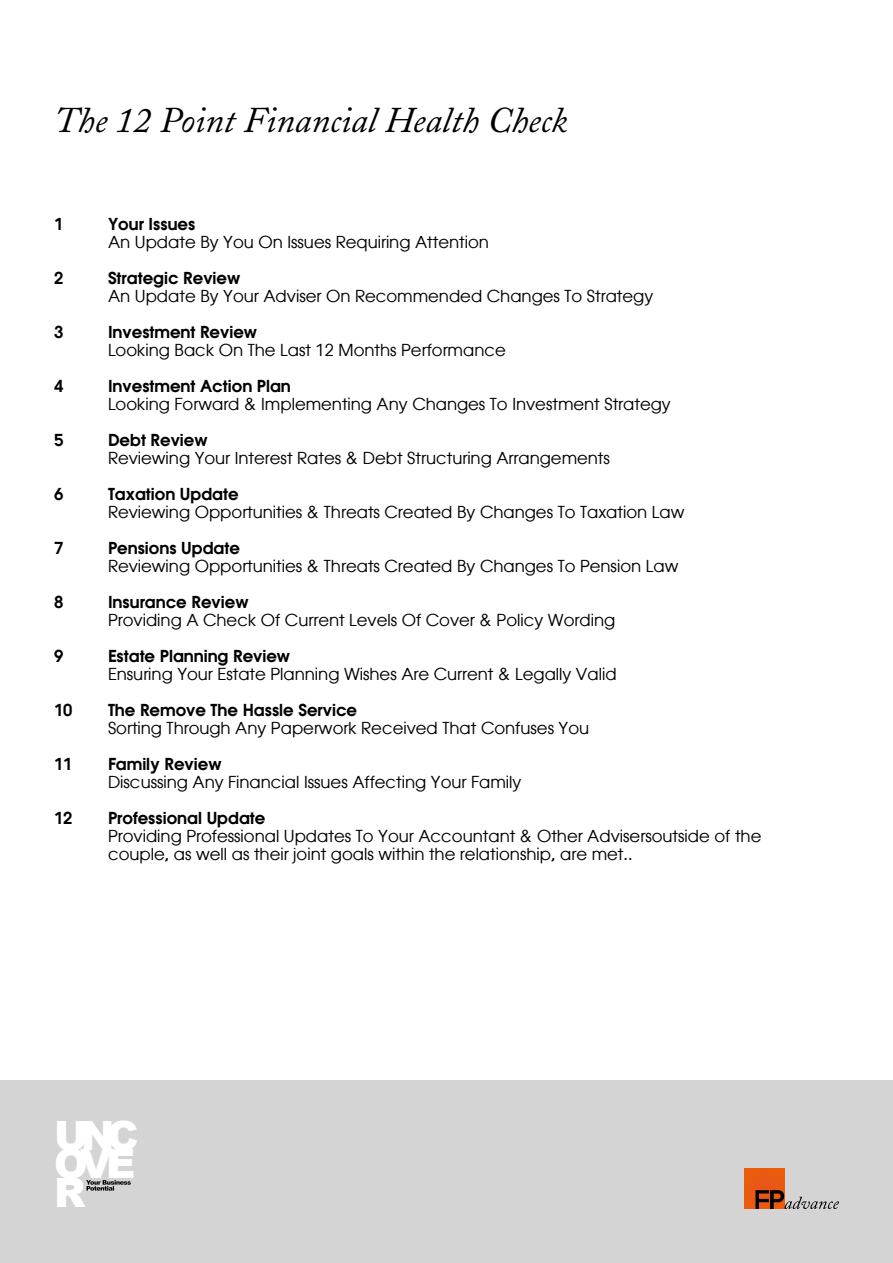
<style>
.page{position:relative;width:893px;height:1263px;background:#fff}
.page>*{position:absolute;margin:0;border:0;box-sizing:border-box;transform-origin:0 0}
.t1{font:900 40.35px/28.8px "Arial";letter-spacing:-.175em;color:#fff;text-align:justify}
.t2{font:italic 36px "Adobe Caslon";color:#000}
.t3{font:16.5px/18px "Atlanta";color:#000}
.t4{font:600 16.5px "Atlanta";color:#000}
</style>
<div class="page">
<div style="left:0;top:1081px;width:893px;height:182px;background:#d4d4d4"></div>
<svg style="left:86px;top:1180px;width:45px;height:10px"></svg>
<div style="left:744px;top:1169px;width:40px;height:40px;background:#ea5911"></div>
<svg style="left:755px;top:1190px;width:84px;height:19px"></svg>
<h2 class="t2" style="left:54px;top:100px;width:515px">The 12 Point Financial Health Check</h2>
<p class="t4" style="left:54px;top:212px;width:11px">1</p>
<p class="t4" style="left:108px;top:212px;width:89px">Your Issues</p>
<p class="t3" style="left:108px;top:232px;width:382px">An Update By You On Issues Requiring Attention</p>
<p class="t4" style="left:54px;top:266px;width:11px">2</p>
<p class="t4" style="left:108px;top:266px;width:134px">Strategic Review</p>
<p class="t3" style="left:108px;top:286px;width:547px">An Update By Your Adviser On Recommended Changes To Strategy</p>
<p class="t4" style="left:54px;top:320px;width:11px">3</p>
<p class="t4" style="left:108px;top:320px;width:151px">Investment Review</p>
<p class="t3" style="left:108px;top:340px;width:399px">Looking Back On The Last 12 Months Performance</p>
<p class="t4" style="left:54px;top:374px;width:11px">4</p>
<p class="t4" style="left:108px;top:374px;width:184px">Investment Action Plan</p>
<p class="t3" style="left:108px;top:394px;width:564px">Looking Forward &amp; Implementing Any Changes To Investment Strategy</p>
<p class="t4" style="left:54px;top:428px;width:11px">5</p>
<p class="t4" style="left:108px;top:428px;width:101px">Debt Review</p>
<p class="t3" style="left:108px;top:448px;width:503px">Reviewing Your Interest Rates &amp; Debt Structuring Arrangements</p>
<p class="t4" style="left:54px;top:482px;width:11px">6</p>
<p class="t4" style="left:108px;top:482px;width:132px">Taxation Update</p>
<p class="t3" style="left:108px;top:502px;width:578px">Reviewing Opportunities &amp; Threats Created By Changes To Taxation Law</p>
<p class="t4" style="left:54px;top:536px;width:11px">7</p>
<p class="t4" style="left:108px;top:536px;width:133px">Pensions Update</p>
<p class="t3" style="left:108px;top:556px;width:572px">Reviewing Opportunities &amp; Threats Created By Changes To Pension Law</p>
<p class="t4" style="left:54px;top:590px;width:11px">8</p>
<p class="t4" style="left:108px;top:590px;width:142px">Insurance Review</p>
<p class="t3" style="left:108px;top:610px;width:509px">Providing A Check Of Current Levels Of Cover &amp; Policy Wording</p>
<p class="t4" style="left:54px;top:644px;width:11px">9</p>
<p class="t4" style="left:108px;top:644px;width:184px">Estate Planning Review</p>
<p class="t3" style="left:108px;top:664px;width:510px">Ensuring Your Estate Planning Wishes Are Current &amp; Legally Valid</p>
<p class="t4" style="left:54px;top:698px;width:20px">10</p>
<p class="t4" style="left:108px;top:698px;width:251px">The Remove The Hassle Service</p>
<p class="t3" style="left:108px;top:718px;width:483px">Sorting Through Any Paperwork Received That Confuses You</p>
<p class="t4" style="left:54px;top:752px;width:20px">11</p>
<p class="t4" style="left:108px;top:752px;width:115px">Family Review</p>
<p class="t3" style="left:108px;top:772px;width:415px">Discussing Any Financial Issues Affecting Your Family</p>
<p class="t4" style="left:54px;top:806px;width:20px">12</p>
<p class="t4" style="left:108px;top:806px;width:159px">Professional Update</p>
<p class="t3" style="left:108px;top:826px;width:655px">Providing Professional Updates To Your Accountant &amp; Other Advisersoutside of the couple, as well as their joint goals within the relationship, are met..</p>
<h1 class="t1" style="left:54px;top:1120px;width:86px">UNC OVE R</h1>
</div>
